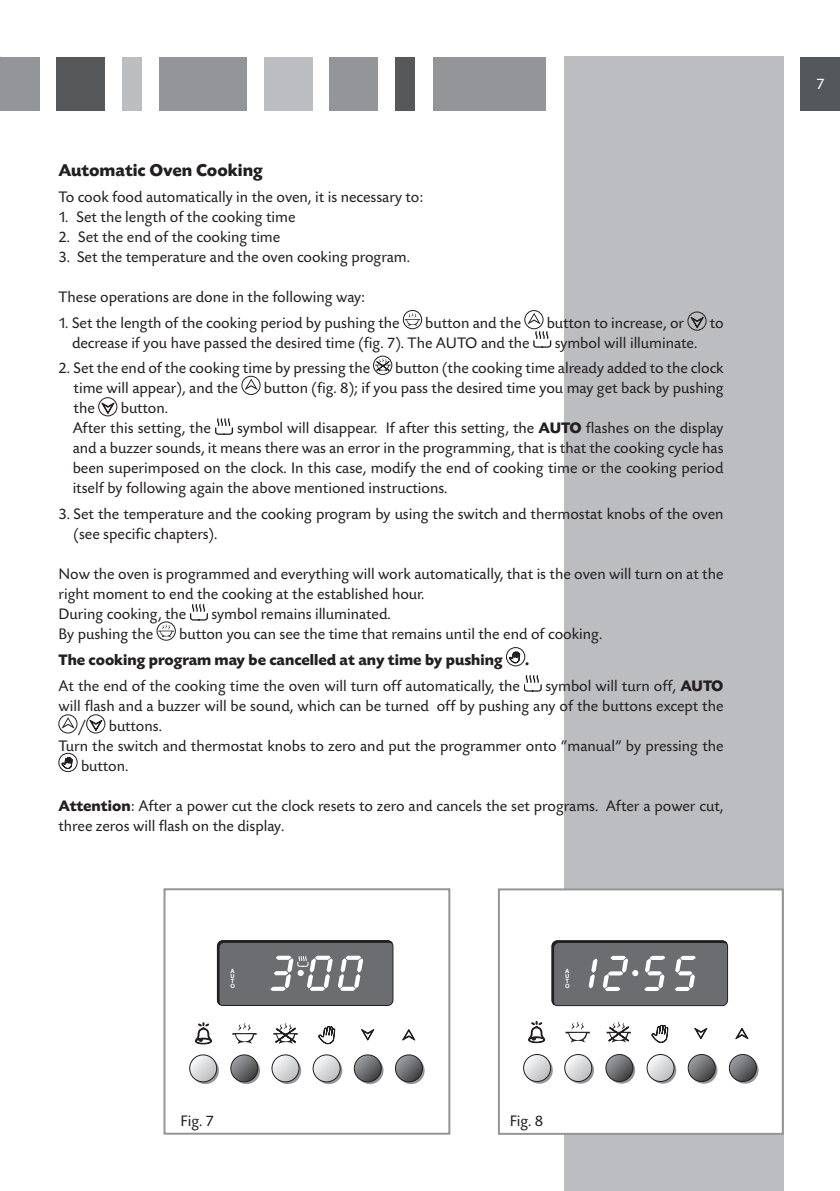
<style>
.page{position:relative;width:840px;height:1191px;background:#fff}
.page>*{position:absolute;margin:0;border:0;box-sizing:border-box;transform-origin:0 0}
.t1{font:700 18px "Today SBOP";color:#231f20}
.t2{font:16px/20px "Today SBOP";color:#231f20}
.t3{font:700 16px "Today SBOP";color:#231f20}
.t4{font:16px "Today SBOP";color:#fff}
.t5{font:700 5.8px/5px "Helvetica";color:#fff;text-align:justify}
.s1{font-weight:700}
</style>
<div class="page">
<div style="left:0;top:57px;width:40px;height:53px;background:#939598"></div>
<div style="left:56px;top:57px;width:48px;height:53px;background:#57585a"></div>
<div style="left:122px;top:57px;width:20px;height:53px;background:#bcbdc0"></div>
<div style="left:159px;top:57px;width:88px;height:53px;background:#939598"></div>
<div style="left:264px;top:57px;width:49px;height:53px;background:#bcbdc0"></div>
<div style="left:328px;top:57px;width:49px;height:53px;background:#939598"></div>
<div style="left:563px;top:57px;width:219px;height:1134px;background:#bcbdc0"></div>
<div style="left:395px;top:57px;width:19px;height:53px;background:#57585a"></div>
<div style="left:432px;top:57px;width:113px;height:53px;background:#939598"></div>
<div style="left:800px;top:57px;width:39px;height:53px;background:#54575c"></div>
<svg style="left:404px;top:312px;width:16px;height:14px"></svg>
<div style="left:403px;top:310px;width:19px;height:19px;border:1px solid #231f20;border-radius:50%"></div>
<div style="left:524px;top:310px;width:19px;height:19px;border:1px solid #231f20;border-radius:50%"></div>
<svg style="left:527px;top:313px;width:13px;height:11px"></svg>
<div style="left:687px;top:312px;width:19px;height:18px;border:1px solid #231f20;border-radius:50%"></div>
<svg style="left:689px;top:316px;width:14px;height:12px"></svg>
<svg style="left:533px;top:331px;width:18px;height:17px"></svg>
<svg style="left:375px;top:358px;width:15px;height:13px"></svg>
<div style="left:373px;top:356px;width:19px;height:19px;border:1px solid #231f20;border-radius:50%"></div>
<div style="left:241px;top:376px;width:19px;height:19px;border:1px solid #231f20;border-radius:50%"></div>
<svg style="left:245px;top:379px;width:12px;height:11px"></svg>
<div style="left:98px;top:397px;width:19px;height:19px;border:1px solid #231f20;border-radius:50%"></div>
<svg style="left:101px;top:402px;width:13px;height:12px"></svg>
<svg style="left:215px;top:418px;width:18px;height:17px"></svg>
<svg style="left:190px;top:604px;width:18px;height:16px"></svg>
<svg style="left:158px;top:624px;width:16px;height:13px"></svg>
<div style="left:156px;top:621px;width:20px;height:19px;border:1px solid #231f20;border-radius:50%"></div>
<svg style="left:509px;top:649px;width:11px;height:14px"></svg>
<div style="left:506px;top:647px;width:19px;height:19px;border:1px solid #231f20;border-radius:50%"></div>
<svg style="left:524px;top:675px;width:17px;height:17px"></svg>
<div style="left:58px;top:714px;width:19px;height:19px;border:1px solid #231f20;border-radius:50%"></div>
<svg style="left:62px;top:717px;width:12px;height:11px"></svg>
<div style="left:86px;top:714px;width:19px;height:19px;border:1px solid #231f20;border-radius:50%"></div>
<svg style="left:89px;top:719px;width:13px;height:12px"></svg>
<svg style="left:62px;top:753px;width:11px;height:16px"></svg>
<div style="left:58px;top:753px;width:19px;height:19px;border:1px solid #231f20;border-radius:50%"></div>
<svg style="left:192px;top:1057px;width:27px;height:27px"></svg>
<svg style="left:189px;top:1055px;width:27px;height:26px"></svg>
<div style="left:189px;top:1054px;width:28px;height:28px;border:1px solid #231f20;border-radius:50%"></div>
<svg style="left:233px;top:1057px;width:27px;height:27px"></svg>
<svg style="left:231px;top:1055px;width:27px;height:26px"></svg>
<div style="left:230px;top:1054px;width:28px;height:28px;border:1px solid #231f20;border-radius:50%"></div>
<svg style="left:274px;top:1057px;width:27px;height:27px"></svg>
<svg style="left:272px;top:1055px;width:27px;height:26px"></svg>
<div style="left:271px;top:1054px;width:28px;height:28px;border:1px solid #231f20;border-radius:50%"></div>
<svg style="left:315px;top:1057px;width:27px;height:27px"></svg>
<svg style="left:313px;top:1055px;width:27px;height:26px"></svg>
<div style="left:312px;top:1054px;width:28px;height:28px;border:1px solid #231f20;border-radius:50%"></div>
<svg style="left:356px;top:1057px;width:27px;height:27px"></svg>
<svg style="left:354px;top:1055px;width:27px;height:26px"></svg>
<div style="left:353px;top:1054px;width:28px;height:28px;border:1px solid #231f20;border-radius:50%"></div>
<svg style="left:397px;top:1057px;width:27px;height:27px"></svg>
<svg style="left:395px;top:1055px;width:27px;height:26px"></svg>
<div style="left:395px;top:1054px;width:27px;height:28px;border:1px solid #231f20;border-radius:50%"></div>
<svg style="left:402px;top:1029px;width:13px;height:11px"></svg>
<svg style="left:361px;top:1029px;width:13px;height:11px"></svg>
<svg style="left:318px;top:1026px;width:17px;height:18px"></svg>
<svg style="left:195px;top:1022px;width:17px;height:22px"></svg>
<svg style="left:232px;top:1023px;width:24px;height:21px"></svg>
<svg style="left:273px;top:1023px;width:24px;height:21px"></svg>
<svg style="left:216px;top:940px;width:178px;height:66px;background:#747577"></svg>
<div style="left:163px;top:888px;width:287px;height:246px;border:2px solid #939598"></div>
<div style="left:498px;top:889px;width:284px;height:244px;background:#fff"></div>
<svg style="left:525px;top:1056px;width:27px;height:27px"></svg>
<svg style="left:523px;top:1054px;width:27px;height:27px"></svg>
<div style="left:523px;top:1054px;width:27px;height:28px;border:1px solid #231f20;border-radius:50%"></div>
<svg style="left:566px;top:1056px;width:27px;height:27px"></svg>
<svg style="left:564px;top:1054px;width:27px;height:27px"></svg>
<div style="left:564px;top:1054px;width:28px;height:28px;border:1px solid #231f20;border-radius:50%"></div>
<svg style="left:607px;top:1056px;width:27px;height:27px"></svg>
<svg style="left:605px;top:1054px;width:27px;height:27px"></svg>
<div style="left:605px;top:1054px;width:28px;height:28px;border:1px solid #231f20;border-radius:50%"></div>
<svg style="left:649px;top:1056px;width:27px;height:27px"></svg>
<svg style="left:646px;top:1054px;width:27px;height:27px"></svg>
<div style="left:646px;top:1054px;width:28px;height:28px;border:1px solid #231f20;border-radius:50%"></div>
<svg style="left:690px;top:1056px;width:27px;height:27px"></svg>
<svg style="left:687px;top:1054px;width:27px;height:27px"></svg>
<div style="left:687px;top:1054px;width:28px;height:28px;border:1px solid #231f20;border-radius:50%"></div>
<svg style="left:731px;top:1056px;width:27px;height:27px"></svg>
<svg style="left:729px;top:1054px;width:27px;height:27px"></svg>
<div style="left:728px;top:1054px;width:28px;height:28px;border:1px solid #231f20;border-radius:50%"></div>
<svg style="left:735px;top:1028px;width:13px;height:11px"></svg>
<svg style="left:528px;top:1021px;width:16px;height:21px"></svg>
<svg style="left:551px;top:940px;width:178px;height:103px"></svg>
<div style="left:497px;top:888px;width:286px;height:246px;border:2px solid #939598"></div>
<p class="t1" style="left:58px;top:161px;width:206px">Automatic Oven Cooking</p>
<p class="t2" style="left:58px;top:187px;width:366px">To cook food automatically in the oven, it is necessary to:</p>
<p class="t2" style="left:58px;top:207px;width:238px">1. Set the length of the cooking time</p>
<p class="t2" style="left:58px;top:227px;width:223px">2. Set the end of the cooking time</p>
<p class="t2" style="left:58px;top:247px;width:353px">3. Set the temperature and the oven cooking program.</p>
<p class="t2" style="left:58px;top:287px;width:308px">These operations are done in the following way:</p>
<p class="t2" style="left:58px;top:313px;width:342px">1. Set the length of the cooking period by pushing the</p>
<p class="t2" style="left:425px;top:313px;width:97px">button and the</p>
<p class="t2" style="left:546px;top:313px;width:139px">button to increase, or</p>
<p class="t2" style="left:709px;top:313px;width:15px">to</p>
<p class="t2" style="left:72px;top:333px;width:459px">decrease if you have passed the desired time (fig. 7). The AUTO and the</p>
<p class="t2" style="left:554px;top:333px;width:144px">symbol will illuminate.</p>
<p class="t2" style="left:58px;top:359px;width:313px">2. Set the end of the cooking time by pressing the</p>
<p class="t2" style="left:395px;top:359px;width:330px">button (the cooking time already added to the clock</p>
<p class="t2" style="left:73px;top:379px;width:166px">time will appear), and the</p>
<p class="t2" style="left:264px;top:379px;width:461px">button (fig. 8); if you pass the desired time you may get back by pushing</p>
<p class="t2" style="left:73px;top:399px;width:23px">the</p>
<p class="t2" style="left:73px;top:399px;width:140px;text-align:center">button.<br>After this setting, the</p>
<p class="t2" style="left:73px;top:419px;width:652px;text-align:justify;text-indent:164px">symbol will disappear. If after this setting, the <span class="s1">AUTO</span> flashes on the display and a buzzer sounds, it means there was an error in the programming, that is that the cooking cycle has been superimposed on the clock. In this case, modify the end of cooking time or the cooking period itself by following again the above mentioned instructions.</p>
<p class="t2" style="left:73px;top:504px;width:651px;text-indent:-15px">3. Set the temperature and the cooking program by using the switch and thermostat knobs of the oven (see specific chapters).</p>
<p class="t2" style="left:58px;top:564px;width:666px">Now the oven is programmed and everything will work automatically, that is the oven will turn on at the right moment to end the cooking at the established hour.<br>During cooking, the</p>
<p class="t2" style="left:211px;top:604px;width:181px">symbol remains illuminated.</p>
<p class="t2" style="left:58px;top:624px;width:96px">By pushing the</p>
<p class="t2" style="left:179px;top:624px;width:424px">button you can see the time that remains until the end of cooking.</p>
<p class="t3" style="left:58px;top:651px;width:445px">The cooking program may be cancelled at any time by pushing</p>
<p class="t3" style="left:525px;top:651px;width:6px">.</p>
<p class="t2" style="left:58px;top:676px;width:462px">At the end of the cooking time the oven will turn off automatically, the</p>
<p class="t2" style="left:545px;top:676px;width:179px">symbol will turn off, <span class="s1">AUTO</span></p>
<p class="t2" style="left:58px;top:696px;width:666px">will flash and a buzzer will be sound, which can be turned off by pushing any of the buttons except the</p>
<p class="t2" style="left:77px;top:716px;width:10px">/</p>
<p class="t2" style="left:109px;top:716px;width:55px">buttons.</p>
<p class="t2" style="left:58px;top:736px;width:666px">Turn the switch and thermostat knobs to zero and put the programmer onto “manual” by pressing the</p>
<p class="t2" style="left:81px;top:756px;width:49px">button.</p>
<p class="t2" style="left:58px;top:796px;width:666px"><span class="s1">Attention</span>: After a power cut the clock resets to zero and cancels the set programs. After a power cut, three zeros will flash on the display.</p>
<p class="t5" style="left:230px;top:968px;width:6px">A U T O</p>
<p class="t5" style="left:564px;top:968px;width:6px">A U T O</p>
<p class="t2" style="left:180px;top:1111px;width:35px">Fig. 7</p>
<p class="t2" style="left:509px;top:1111px;width:35px">Fig. 8</p>
<p class="t4" style="left:815px;top:75px;width:10px">7</p>
</div>
